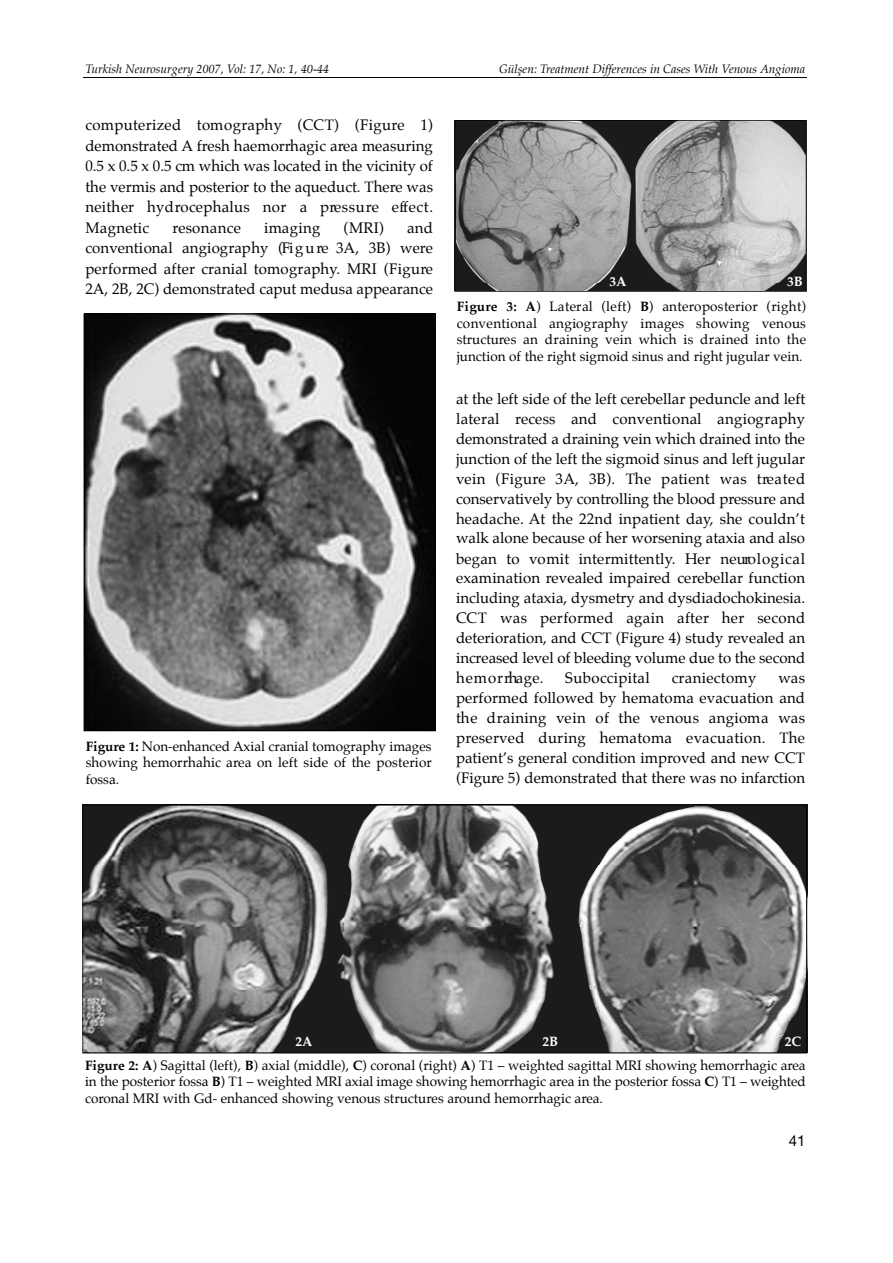
<style>
.page{position:relative;width:893px;height:1263px;background:#fff}
.page>*{position:absolute;margin:0;border:0;box-sizing:border-box;transform-origin:0 0}
.t1{font:15px/20px "Palatino TU";color:#000;text-align:justify}
.t2{font:15px "Palatino TU";letter-spacing:.02em;color:#000}
.t3{font:15px "Helvetica Neue";color:#000}
.t4{font:13.5px/16.5px "Palatino TU";color:#000;text-align:justify}
.t5{font:700 13.5px "Palatino TU";color:#fff}
.t6{font:italic 12px "Palatino TU";color:#000}
.s1{font-weight:700}
</style>
<div class="page">
<hr style="left:84px;top:78px;width:723px;height:1px;background:#000">
<svg style="left:84px;top:314px;width:352px;height:417px;background:#656565"></svg>
<svg style="left:82px;top:805px;width:725px;height:248px;background:#646564"></svg>
<svg style="left:454px;top:120px;width:352px;height:172px;background:#919191"></svg>
<p class="t6" style="left:85px;top:63px;width:245px">Turkish Neurosurgery 2007, Vol: 17, No: 1, 40-44</p>
<p class="t6" style="left:499px;top:63px;width:307px">Gülşen: Treatment Differences in Cases With Venous Angioma</p>
<p class="t1" style="left:85px;top:116px;width:349px;line-height:20.5px">computerized tomography (CCT) (Figure 1) demonstrated A fresh haemorrhagic area measuring 0.5 x 0.5 x 0.5 cm which was located in the vicinity of the vermis and posterior to the aqueduct. There was neither hydrocephalus nor a pre s s u re eff e c t .<br>Magnetic</p>
<p class="t1" style="left:172px;top:219px;width:70px">resonance</p>
<p class="t2" style="left:264px;top:220px;width:58px">imaging</p>
<p class="t1" style="left:343px;top:219px;width:42px">(MRI)</p>
<p class="t1" style="left:85px;top:218px;width:349px;line-height:20.5px;text-indent:321px">and conventional angiography (Fi g u re 3A, 3B) were performed after cranial tomography. MRI (Figure 2A, 2B, 2C) demonstrated caput medusa appearance</p>
<p class="t4" style="left:86px;top:739px;width:347px"><span class="s1">Figure 1:</span> Non-enhanced Axial cranial tomography images showing hemorrhahic area on left side of the posterior fossa.</p>
<p class="t5" style="left:609px;top:275px;width:19px">3A</p>
<p class="t5" style="left:787px;top:275px;width:17px">3B</p>
<p class="t4" style="left:456px;top:299px;width:351px"><span class="s1">Figure 3: A</span>) Lateral (left) <span class="s1">B</span>) anteroposterior (right) conventional angiography images showing venous structures an draining vein which is drained into the junction of the right sigmoid sinus and right jugular vein.</p>
<p class="t1" style="left:456px;top:390px;width:351px">at the left side of the left cerebellar peduncle and left lateral recess and conventional angiography demonstrated a draining vein which drained into the junction of the left the sigmoid sinus and left jugular vein (Figure 3A, 3B). The patient was tre a t e d conservatively by controlling the blood pressure and headache. At the 22nd inpatient day, she couldn’t walk alone because of her worsening ataxia and also began to vomit intermittently. Her neuro l o g i c a l examination revealed impaired cerebellar function including ataxia, dysmetry and dysdiadochokinesia.<br>CCT was performed again after her second deterioration, and CCT (Figure 4) study revealed an increased level of bleeding volume due to the second h e m o r rhage.</p>
<p class="t2" style="left:565px;top:671px;width:86px">Suboccipital</p>
<p class="t2" style="left:671px;top:671px;width:86px">craniectomy</p>
<p class="t1" style="left:456px;top:669px;width:351px;text-indent:322px">was performed followed by hematoma evacuation and the draining vein of the venous angioma was p reserved during hematoma evacuation. The patient’s general condition improved and new CCT (Figure 5) demonstrated that there was no infarction</p>
<p class="t5" style="left:295px;top:1034px;width:19px">2A</p>
<p class="t5" style="left:542px;top:1034px;width:17px">2B</p>
<p class="t5" style="left:784px;top:1034px;width:18px">2C</p>
<p class="t4" style="left:85px;top:1058px;width:722px"><span class="s1">Figure 2: A</span>) Sagittal (left), <span class="s1">B</span>) axial (middle), <span class="s1">C</span>) coronal (right) <span class="s1">A</span>) T1 – weighted sagittal MRI showing hemorrhagic area in the posterior fossa <span class="s1">B</span>) T1 – weighted MRI axial image showing hemorrhagic area in the posterior fossa <span class="s1">C</span>) T1 – weighted coronal MRI with Gd- enhanced showing venous structures around hemorrhagic area.</p>
<p class="t3" style="left:788px;top:1134px;width:18px">41</p>
</div>
